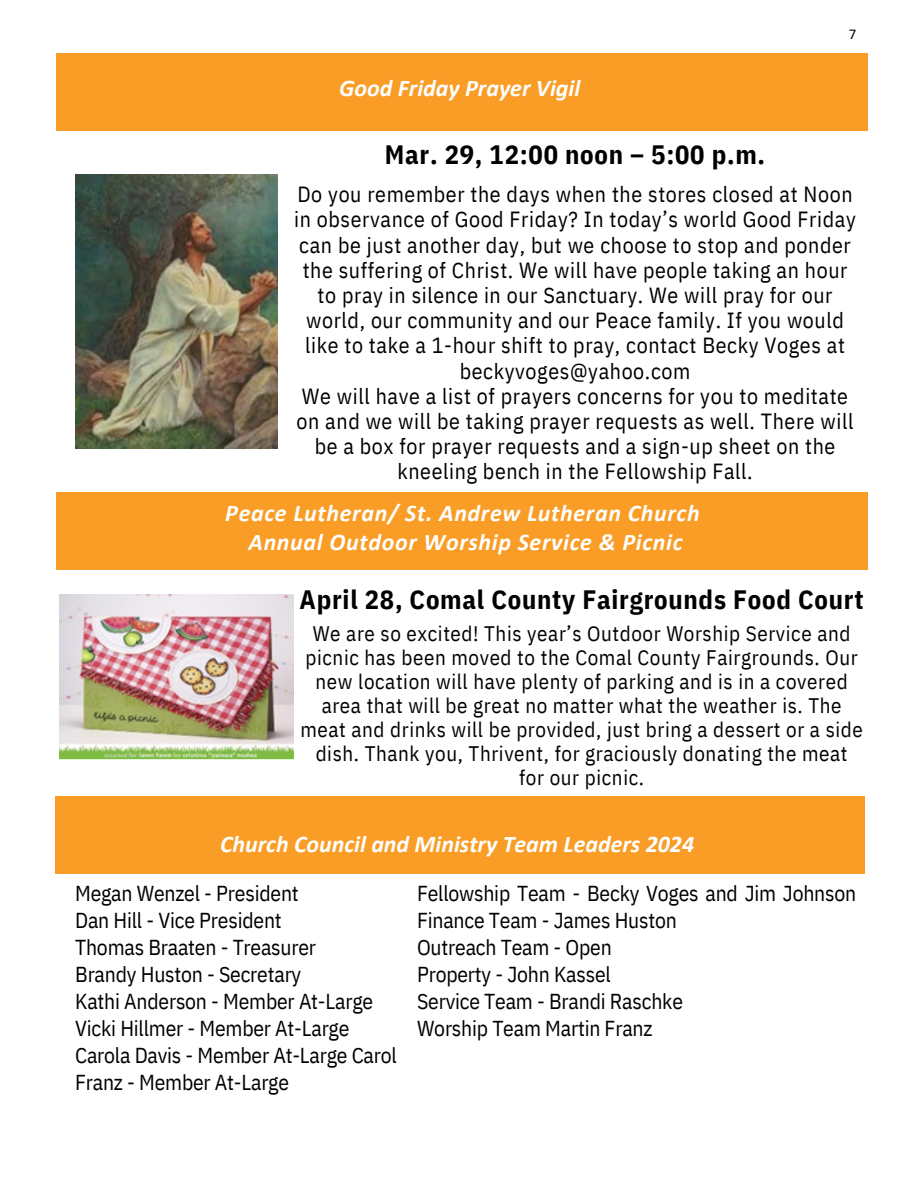
<style>
.page{position:relative;width:918px;height:1188px;background:#fff}
.page>*{position:absolute;margin:0;border:0;box-sizing:border-box;transform-origin:0 0}
.t1{font:700 26.55px "IBM Plex Sans Cond";letter-spacing:.03em;color:#000}
.t2{font:italic 700 24px/29.2px "Calibri";letter-spacing:.03em;color:#fff;text-align:center}
.t3{font:italic 700 24px "Calibri";color:#fff}
.t4{font:21.9px/25.2px "IBM Plex Sans Cond";letter-spacing:.03em;color:#000;text-align:center}
.t5{font:21.6px/27px "IBM Plex Sans Cond";letter-spacing:-.01em;color:#000}
.t6{font:21px/24px "IBM Plex Sans Cond";letter-spacing:.03em;color:#000;text-align:center}
.t7{font:15px "Calibri";color:#000}
</style>
<div class="page">
<div style="left:55px;top:797px;width:810px;height:77px;background:#f99d26"></div>
<div style="left:57px;top:53px;width:811px;height:78px;background:#f99d26"></div>
<img style="left:75px;top:175px;width:203px;height:273px">
<div style="left:57px;top:492px;width:811px;height:78px;background:#f99d26"></div>
<img style="left:60px;top:595px;width:234px;height:165px">
<p class="t3" style="left:339px;top:78px;width:243px">Good Friday Prayer Vigil</p>
<p class="t7" style="left:849px;top:28px;width:9px">7</p>
<p class="t1" style="left:385px;top:136px;width:382px">Mar. 29, 12:00 noon – 5:00 p.m.</p>
<p class="t4" style="left:294px;top:181px;width:563px">Do you remember the days when the stores closed at Noon in observance of Good Friday? In today’s world Good Friday can be just another day, but we choose to stop and ponder the suffering of Christ. We will have people taking an hour to pray in silence in our Sanctuary. We will pray for our world, our community and our Peace family. If you would like to take a 1-hour shift to pray, contact Becky Voges at beckyvoges@yahoo.com<br>We will have a list of prayers concerns for you to meditate on and we will be taking prayer requests as well. There will be a box for prayer requests and a sign-up sheet on the kneeling bench in the Fellowship Fall.</p>
<p class="t2" style="left:225px;top:500px;width:476px">Peace Lutheran/ St. Andrew Lutheran Church<br>Annual Outdoor Worship Service &amp; Picnic</p>
<p class="t1" style="left:300px;top:582px;width:565px">April 28, Comal County Fairgrounds Food Court</p>
<p class="t6" style="left:300px;top:621px;width:564px">We are so excited! This year’s Outdoor Worship Service and picnic has been moved to the Comal County Fairgrounds. Our new location will have plenty of parking and is in a covered area that will be great no matter what the weather is. The meat and drinks will be provided, just bring a dessert or a side dish. Thank you, Thrivent, for graciously donating the meat<br>for our picnic.</p>
<p class="t3" style="left:220px;top:834px;width:476px">Church Council and Ministry Team Leaders 2024</p>
<p class="t5" style="left:75px;top:880px;width:323px">Megan Wenzel - President<br>Dan Hill - Vice President<br>Thomas Braaten - Treasurer<br>Brandy Huston - Secretary<br>Kathi Anderson - Member At-Large<br>Vicki Hillmer - Member At-Large<br>Carola Davis - Member At-Large Carol<br>Franz - Member At-Large</p>
<p class="t5" style="left:417px;top:880px;width:441px">Fellowship Team - Becky Voges and Jim Johnson<br>Finance Team - James Huston<br>Outreach Team - Open<br>Property - John Kassel<br>Service Team - Brandi Raschke<br>Worship Team Martin Franz</p>
</div>
